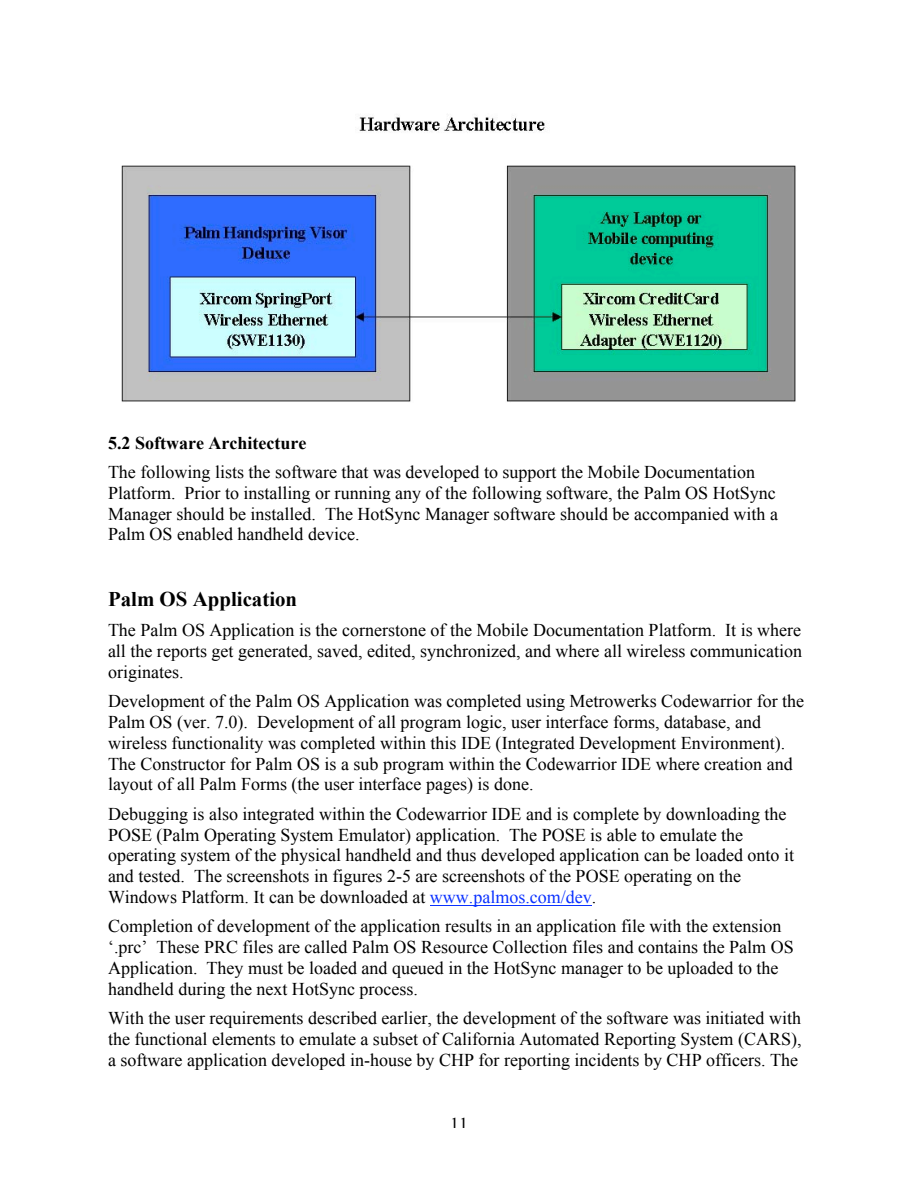
<style>
.page{position:relative;width:918px;height:1188px;background:#fff}
.page>*{position:absolute;margin:0;border:0;box-sizing:border-box;transform-origin:0 0}
.t1{font:700 20.85px "Times New Roman";color:#000}
.t2{font:18px/20.7px "Times New Roman";color:#000}
.t3{font:700 18px "Times New Roman";color:#000}
.s1{color:#0a31ff}
</style>
<div class="page">
<img style="left:122px;top:115px;width:674px;height:287px">
<hr style="left:430px;top:905px;width:162px;height:1px;background:#0a31ff">
<p class="t3" style="left:108px;top:433px;width:200px">5.2 Software Architecture</p>
<p class="t2" style="left:108px;top:462px;width:672px">The following lists the software that was developed to support the Mobile Documentation Platform. Prior to installing or running any of the following software, the Palm OS HotSync Manager should be installed. The HotSync Manager software should be accompanied with a Palm OS enabled handheld device.</p>
<p class="t1" style="left:108px;top:588px;width:191px">Palm OS Application</p>
<p class="t2" style="left:108px;top:620px;width:696px;text-align:justify">The Palm OS Application is the cornerstone of the Mobile Documentation Platform. It is where all the reports get generated, saved, edited, synchronized, and where all wireless communication originates.</p>
<p class="t2" style="left:108px;top:691px;width:698px">Development of the Palm OS Application was completed using Metrowerks Codewarrior for the Palm OS (ver. 7.0). Development of all program logic, user interface forms, database, and wireless functionality was completed within this IDE (Integrated Development Environment).<br>The Constructor for Palm OS is a sub program within the Codewarrior IDE where creation and layout of all Palm Forms (the user interface pages) is done.</p>
<p class="t2" style="left:108px;top:804px;width:688px">Debugging is also integrated within the Codewarrior IDE and is complete by downloading the POSE (Palm Operating System Emulator) application. The POSE is able to emulate the operating system of the physical handheld and thus developed application can be loaded onto it and tested. The screenshots in figures 2-5 are screenshots of the POSE operating on the Windows Platform. It can be downloaded at <span class="s1">www.palmos.com/dev</span>.</p>
<p class="t2" style="left:108px;top:916px;width:687px">Completion of development of the application results in an application file with the extension ‘.prc’ These PRC files are called Palm OS Resource Collection files and contains the Palm OS Application. They must be loaded and queued in the HotSync manager to be uploaded to the handheld during the next HotSync process.</p>
<p class="t2" style="left:108px;top:1008px;width:695px;text-align:justify">With the user requirements described earlier, the development of the software was initiated with the functional elements to emulate a subset of California Automated Reporting System (CARS), a software application developed in-house by CHP for reporting incidents by CHP officers. The</p>
<p class="t2" style="left:450px;top:1114px;width:19px">11</p>
</div>
